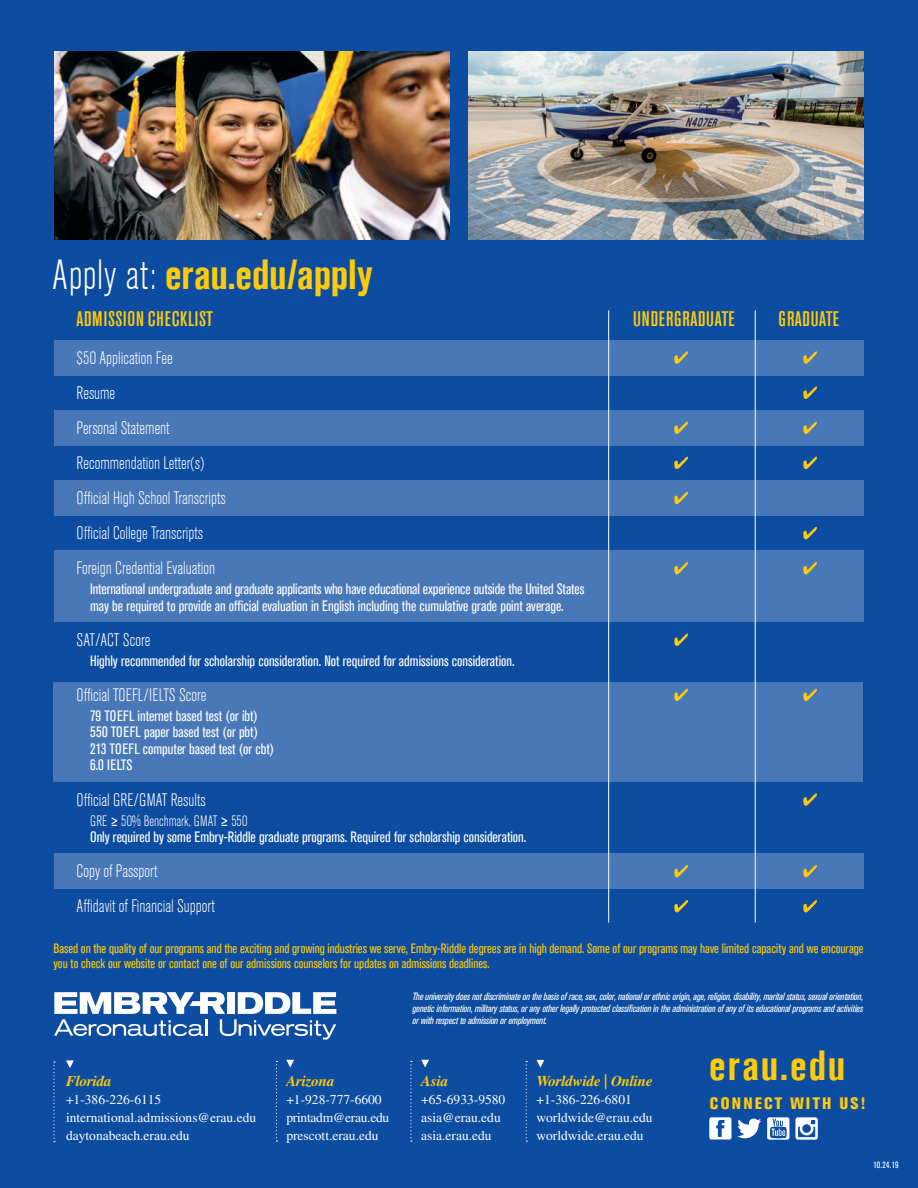
<style>
.page{position:relative;width:918px;height:1188px;background:#0d4da1}
.page>*{position:absolute;margin:0;border:0;box-sizing:border-box;transform-origin:0 0}
.Subhead_3{font:700 condensed 42px "Akzidenz Grotesk Std";letter-spacing:.005em;color:#feca0a}
.Subhead{font:500 condensed 21px "Akzidenz Grotesk Std";letter-spacing:.035em;color:#feca0a}
.Subhead-2{font:300 condensed 18px "Akzidenz Grotesk Std";color:#fff}
.Subhead_3-2{font:800 condensed 16.5px "Akzidenz Grotesk Std";letter-spacing:.135em;color:#feca0a}
.Subhead-3{font:condensed 15px/16.5px "Akzidenz Grotesk Std";color:#fff}
.t1{font:italic 700 15px "Times LT Std";letter-spacing:-.01em;color:#feca0a}
.Berthold_Body{font:condensed 13.5px/15px "Akzidenz Grotesk Std";color:#feca0a}
.t2{font:13.5px/18px "Times LT Std";color:#fff}
.Berthold_Body-2{font:italic condensed 10.5px/12px "Akzidenz Grotesk Std";letter-spacing:-.01em;color:#fff;text-align:justify}
.Body_Copy_Paragraph{font:condensed 9px "Akzidenz Grotesk Std";color:#fff}
.s1{font-weight:300;color:#fff}
.s2{font-weight:300}
</style>
<div class="page">
<svg style="left:286px;top:1060px;width:8px;height:8px"></svg>
<svg style="left:53px;top:1061px;width:2px;height:81px"></svg>
<svg style="left:276px;top:1061px;width:1px;height:81px"></svg>
<svg style="left:66px;top:1060px;width:8px;height:8px"></svg>
<svg style="left:537px;top:1060px;width:7px;height:8px"></svg>
<svg style="left:526px;top:1061px;width:1px;height:81px"></svg>
<svg style="left:709px;top:1117px;width:22px;height:23px"></svg>
<svg style="left:795px;top:1117px;width:23px;height:23px"></svg>
<svg style="left:738px;top:1118px;width:23px;height:21px"></svg>
<svg style="left:767px;top:1117px;width:22px;height:23px"></svg>
<svg style="left:54px;top:992px;width:282px;height:48px"></svg>
<div style="left:54px;top:340px;width:810px;height:35px;background:#4878b8"></div>
<div style="left:54px;top:410px;width:810px;height:35px;background:#4878b8"></div>
<div style="left:54px;top:480px;width:810px;height:35px;background:#4878b8"></div>
<div style="left:54px;top:854px;width:810px;height:35px;background:#4878b8"></div>
<div style="left:53px;top:682px;width:810px;height:99px;background:#4878b8"></div>
<div style="left:54px;top:550px;width:810px;height:71px;background:#4878b8"></div>
<svg style="left:674px;top:351px;width:14px;height:13px"></svg>
<svg style="left:803px;top:351px;width:14px;height:13px"></svg>
<svg style="left:803px;top:386px;width:14px;height:13px"></svg>
<svg style="left:674px;top:422px;width:14px;height:12px"></svg>
<svg style="left:803px;top:422px;width:14px;height:12px"></svg>
<svg style="left:674px;top:457px;width:14px;height:12px"></svg>
<svg style="left:803px;top:457px;width:14px;height:12px"></svg>
<svg style="left:674px;top:492px;width:14px;height:12px"></svg>
<svg style="left:803px;top:527px;width:14px;height:12px"></svg>
<svg style="left:674px;top:562px;width:14px;height:12px"></svg>
<svg style="left:803px;top:562px;width:14px;height:12px"></svg>
<svg style="left:674px;top:634px;width:14px;height:12px"></svg>
<svg style="left:674px;top:689px;width:14px;height:12px"></svg>
<svg style="left:803px;top:689px;width:14px;height:12px"></svg>
<svg style="left:803px;top:793px;width:14px;height:13px"></svg>
<svg style="left:674px;top:865px;width:14px;height:12px"></svg>
<svg style="left:803px;top:865px;width:14px;height:12px"></svg>
<svg style="left:674px;top:900px;width:14px;height:12px"></svg>
<svg style="left:803px;top:900px;width:14px;height:12px"></svg>
<hr style="left:755px;top:310px;width:1px;height:613px;background:#fff">
<hr style="left:608px;top:310px;width:1px;height:613px;background:#fff">
<img style="left:54px;top:52px;width:396px;height:188px">
<img style="left:468px;top:52px;width:396px;height:188px">
<svg style="left:421px;top:1060px;width:8px;height:8px"></svg>
<svg style="left:410px;top:1061px;width:2px;height:81px"></svg>
<p class="Subhead_3" style="left:52px;top:250px;width:322px"><span class="s1">Apply at:</span> erau.edu/apply</p>
<p class="Subhead" style="left:77px;top:307px;width:138px">ADMISSION CHECKLIST</p>
<p class="Subhead" style="left:633px;top:307px;width:103px">UNDERGRADUATE</p>
<p class="Subhead" style="left:779px;top:307px;width:62px">GRADUATE</p>
<p class="Subhead-2" style="left:77px;top:348px;width:98px">$50 Application Fee</p>
<p class="Subhead-2" style="left:77px;top:383px;width:40px">Resume</p>
<p class="Subhead-2" style="left:77px;top:418px;width:95px">Personal Statement</p>
<p class="Subhead-2" style="left:77px;top:453px;width:129px">Recommendation Letter(s)</p>
<p class="Subhead-2" style="left:77px;top:488px;width:151px">Official High School Transcripts</p>
<p class="Subhead-2" style="left:77px;top:523px;width:128px">Official College Transcripts</p>
<p class="Subhead-2" style="left:77px;top:558px;width:140px">Foreign Credential Evaluation</p>
<p class="Subhead-3" style="left:90px;top:581px;width:496px">International undergraduate and graduate applicants who have educational experience outside the United States may be required to provide an official evaluation in English including the cumulative grade point average.</p>
<p class="Subhead-2" style="left:77px;top:630px;width:75px">SAT/ACT Score</p>
<p class="Subhead-3" style="left:90px;top:653px;width:426px">Highly recommended for scholarship consideration. Not required for admissions consideration.</p>
<p class="Subhead-2" style="left:77px;top:685px;width:131px">Official TOEFL/IELTS Score</p>
<p class="Subhead-3" style="left:90px;top:708px;width:186px">79 TOEFL internet based test (or ibt)<br>550 TOEFL paper based test (or pbt)<br>213 TOEFL computer based test (or cbt)<br>6.0 IELTS</p>
<p class="Subhead-2" style="left:77px;top:790px;width:131px">Official GRE/GMAT Results</p>
<p class="Subhead-3" style="left:90px;top:812px;width:438px"><span class="s2">GRE</span> ≥ <span class="s2">50% Benchmark, GMAT</span> ≥ <span class="s2">550<br></span>Only required by some Embry-Riddle graduate programs. Required for scholarship consideration.</p>
<p class="Subhead-2" style="left:77px;top:861px;width:82px">Copy of Passport</p>
<p class="Subhead-2" style="left:77px;top:896px;width:140px">Affidavit of Financial Support</p>
<p class="Berthold_Body" style="left:53px;top:941px;width:812px">Based on the quality of our programs and the exciting and growing industries we serve, Embry-Riddle degrees are in high demand. Some of our programs may have limited capacity and we encourage you to check our website or contact one of our admissions counselors for updates on admissions deadlines.</p>
<p class="Berthold_Body-2" style="left:413px;top:991px;width:452px">The university does not discriminate on the basis of race, sex, color, national or ethnic origin, age, religion, disability, marital status, sexual orientation, genetic information, military status, or any other legally protected classification in the administration of any of its educational programs and activities or with respect to admission or employment.</p>
<p class="t1" style="left:66px;top:1072px;width:47px">Florida</p>
<p class="t2" style="left:66px;top:1091px;width:192px">+1-386-226-6115 international.admissions@erau.edu daytonabeach.erau.edu</p>
<p class="t1" style="left:286px;top:1072px;width:50px">Arizona</p>
<p class="t2" style="left:286px;top:1090px;width:104px">+1-928-777-6600 printadm@erau.edu prescott.erau.edu</p>
<p class="t1" style="left:421px;top:1072px;width:29px">Asia</p>
<p class="t2" style="left:421px;top:1090px;width:86px">+65-6933-9580 asia@erau.edu asia.erau.edu</p>
<p class="Subhead_3" style="left:709px;top:1041px;width:138px">erau.edu</p>
<p class="t1" style="left:537px;top:1072px;width:118px">Worldwide | Online</p>
<p class="t2" style="left:537px;top:1090px;width:118px">+1-386-226-6801 worldwide@erau.edu worldwide.erau.edu</p>
<p class="Subhead_3-2" style="left:710px;top:1093px;width:157px">CONNECT WITH US!</p>
<p class="Body_Copy_Paragraph" style="left:874px;top:1160px;width:26px">10.24.19</p>
</div>
